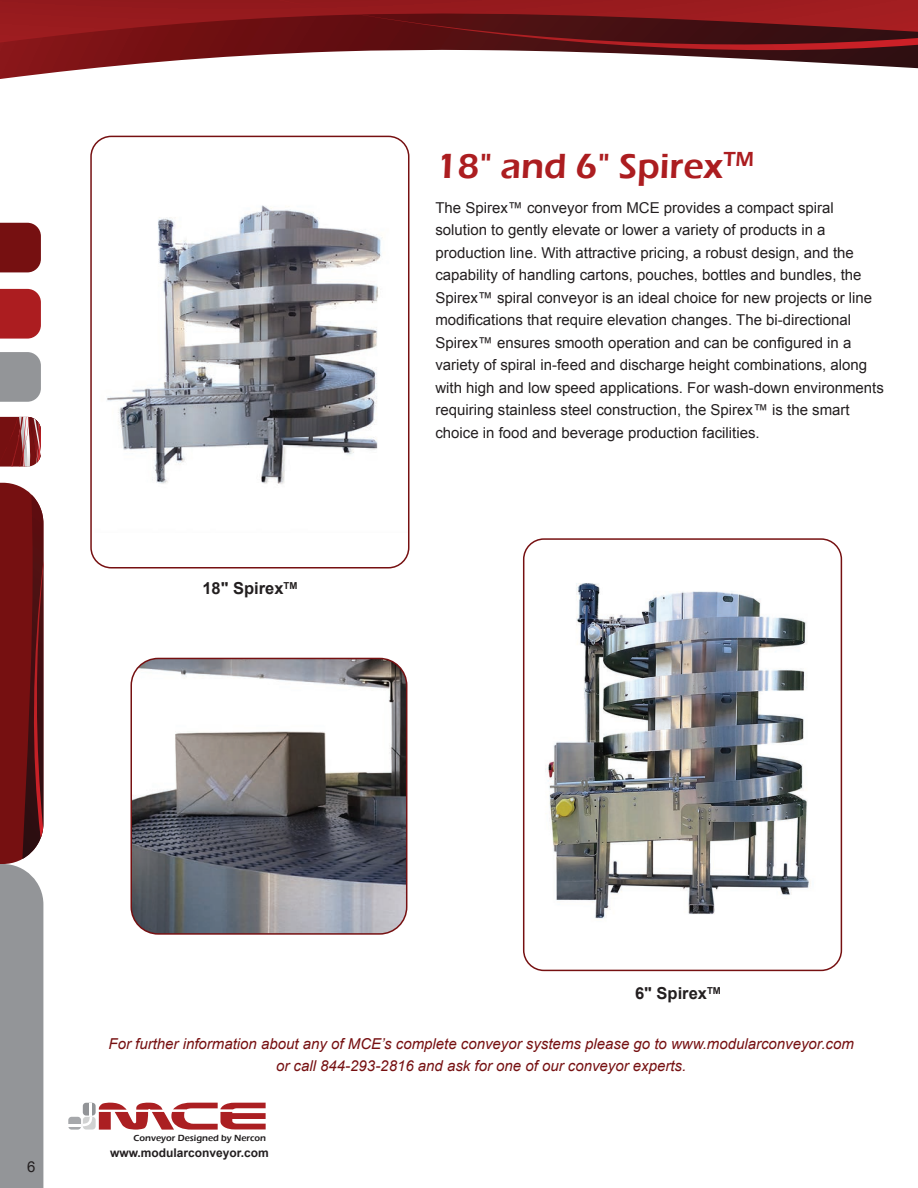
<style>
.page{position:relative;width:918px;height:1188px;background:#fff}
.page>*{position:absolute;margin:0;border:0;box-sizing:border-box;transform-origin:0 0}
.t1{font:600 36px "Eras ITC";color:#ac1d20}
.t2{font:700 16.5px "Arial";color:#231f20}
.t3{font:15px/22.5px "Arial";color:#231f20}
.t4{font:italic 15px/22.5px "Arial";color:#761011;text-align:center}
.t5{font:700 12px "Arial";color:#231f20}
.t6{font:600 9.15px "Eras ITC";color:#201d1e}
</style>
<div class="page">
<svg style="left:0;top:483px;width:43px;height:705px;background:#815355"></svg>
<div style="left:0;top:223px;width:41px;height:49px;background:#761011"></div>
<svg style="left:0;top:289px;width:41px;height:50px;background:#af272a"></svg>
<div style="left:0;top:352px;width:41px;height:50px;background:#939598"></div>
<svg style="left:0;top:417px;width:41px;height:50px;background:#944243"></svg>
<svg style="left:68px;top:1103px;width:198px;height:27px"></svg>
<svg style="left:0;top:0;width:918px;height:79px"></svg>
<img style="left:107px;top:205px;width:276px;height:279px">
<div style="left:90px;top:136px;width:319px;height:433px;border:2px solid #761011;border-radius:20px"></div>
<img style="left:524px;top:540px;width:317px;height:430px">
<div style="left:523px;top:538px;width:319px;height:433px;border:2px solid #761011;border-radius:20px"></div>
<img style="left:133px;top:658px;width:274px;height:275px">
<div style="left:130px;top:658px;width:277px;height:277px;border:2px solid #761011;border-radius:27px"></div>
<p class="t2" style="left:202px;top:577px;width:97px">18" Spirex<sup>TM</sup></p>
<h1 class="t1" style="left:435px;top:145px;width:320px">18" and 6" Spirex<sup>TM</sup></h1>
<p class="t3" style="left:435px;top:196px;width:450px">The Spirex™ conveyor from MCE provides a compact spiral solution to gently elevate or lower a variety of products in a production line. With attractive pricing, a robust design, and the capability of handling cartons, pouches, bottles and bundles, the Spirex™ spiral conveyor is an ideal choice for new projects or line modifications that require elevation changes. The bi-directional Spirex™ ensures smooth operation and can be configured in a variety of spiral in-feed and discharge height combinations, along with high and low speed applications. For wash-down environments requiring stainless steel construction, the Spirex™ is the smart choice in food and beverage production facilities.</p>
<p class="t3" style="left:27px;top:1156px;width:10px">6</p>
<p class="t2" style="left:635px;top:982px;width:87px">6" Spirex<sup>TM</sup></p>
<p class="t4" style="left:109px;top:1033px;width:747px">For further information about any of MCE’s complete conveyor systems please go to www.modularconveyor.com or call 844-293-2816 and ask for one of our conveyor experts.</p>
<p class="t6" style="left:134px;top:1133px;width:134px">Conveyor Designed by Nercon</p>
<p class="t5" style="left:110px;top:1145px;width:160px">www.modularconveyor.com</p>
</div>
